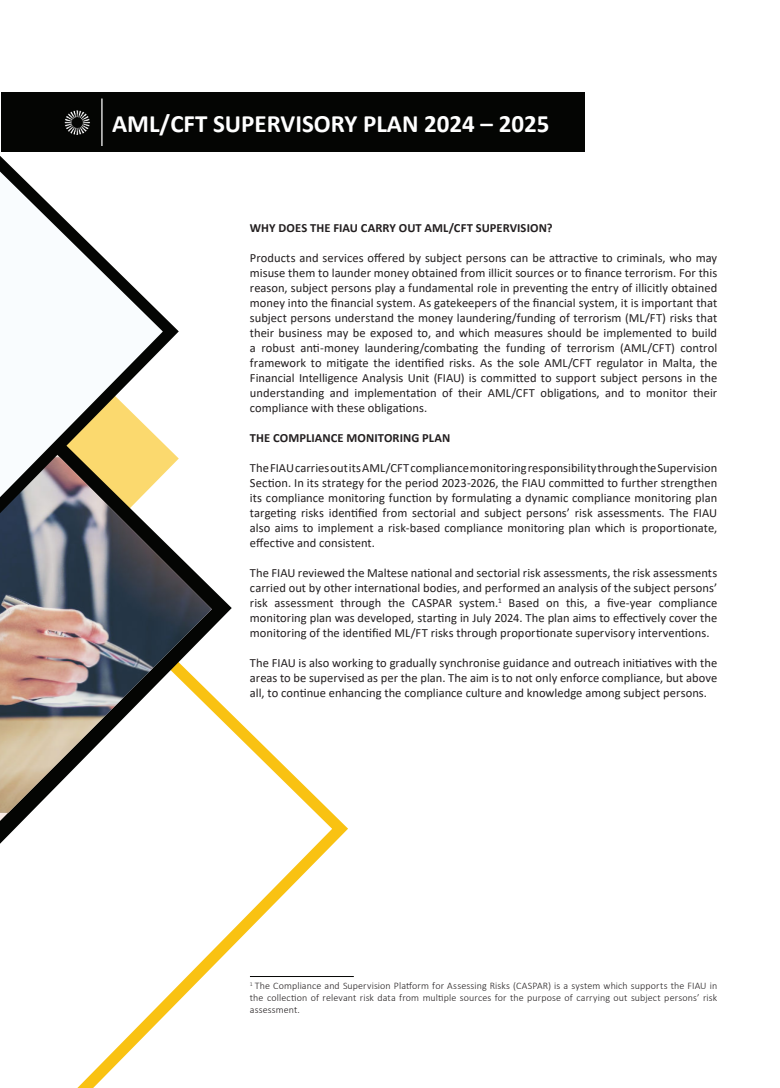
<style>
.page{position:relative;width:780px;height:1088px;background:#fff}
.page>*{position:absolute;margin:0;border:0;box-sizing:border-box;transform-origin:0 0}
.t1{font:700 25px "Calibri";color:#fff}
.t2{font:12.5px/15px "Calibri";letter-spacing:.005em;color:#231f20;text-align:justify}
.t3{font:700 12.5px "Calibri";letter-spacing:.005em;color:#231f20}
.t4{font:300 10px/12px "Calibri";letter-spacing:.01em;color:#231f20;text-align:justify}
</style>
<div class="page">
<svg style="left:77px;top:714px;width:271px;height:374px"></svg>
<div style="left:1px;top:92px;width:584px;height:60px;background:#040503"></div>
<svg style="left:0;top:588px;width:232px;height:256px"></svg>
<img style="left:0;top:564px;width:212px;height:257px">
<svg style="left:0;top:98px;width:187px;height:683px"></svg>
<hr style="left:250px;top:976px;width:104px;height:1px;background:#040503">
<h1 class="t1" style="left:112px;top:113px;width:439px">AML/CFT SUPERVISORY PLAN 2024 – 2025</h1>
<p class="t3" style="left:250px;top:223px;width:304px">WHY DOES THE FIAU CARRY OUT AML/CFT SUPERVISION?</p>
<p class="t2" style="left:250px;top:250px;width:469px">Products and services offered by subject persons can be attractive to criminals, who may misuse them to launder money obtained from illicit sources or to finance terrorism. For this reason, subject persons play a fundamental role in preventing the entry of illicitly obtained money into the financial system. As gatekeepers of the financial system, it is important that subject persons understand the money laundering/funding of terrorism (ML/FT) risks that their business may be exposed to, and which measures should be implemented to build a robust anti-money laundering/combating the funding of terrorism (AML/CFT) control framework to mitigate the identified risks. As the sole AML/CFT regulator in Malta, the Financial Intelligence Analysis Unit (FIAU) is committed to support subject persons in the understanding and implementation of their AML/CFT obligations, and to monitor their compliance with these obligations.</p>
<p class="t3" style="left:250px;top:433px;width:202px">THE COMPLIANCE MONITORING PLAN</p>
<p class="t2" style="left:250px;top:460px;width:469px">The FIAU carries out its AML/CFT compliance monitoring responsibility through the Supervision Section. In its strategy for the period 2023-2026, the FIAU committed to further strengthen its compliance monitoring function by formulating a dynamic compliance monitoring plan targeting risks identified from sectorial and subject persons’ risk assessments. The FIAU also aims to implement a risk-based compliance monitoring plan which is proportionate, effective and consistent.</p>
<p class="t2" style="left:250px;top:565px;width:469px">The FIAU reviewed the Maltese national and sectorial risk assessments, the risk assessments carried out by other international bodies, and performed an analysis of the subject persons’ risk assessment through the CASPAR system.<sup>1</sup> Based on this, a five-year compliance monitoring plan was developed, starting in July 2024. The plan aims to effectively cover the monitoring of the identified ML/FT risks through proportionate supervisory interventions.</p>
<p class="t2" style="left:250px;top:655px;width:469px">The FIAU is also working to gradually synchronise guidance and outreach initiatives with the areas to be supervised as per the plan. The aim is to not only enforce compliance, but above all, to continue enhancing the compliance culture and knowledge among subject persons.</p>
<p class="t4" style="left:250px;top:980px;width:469px"><sup>1</sup> The Compliance and Supervision Platform for Assessing Risks (CASPAR) is a system which supports the FIAU in the collection of relevant risk data from multiple sources for the purpose of carrying out subject persons’ risk assessment.</p>
</div>
